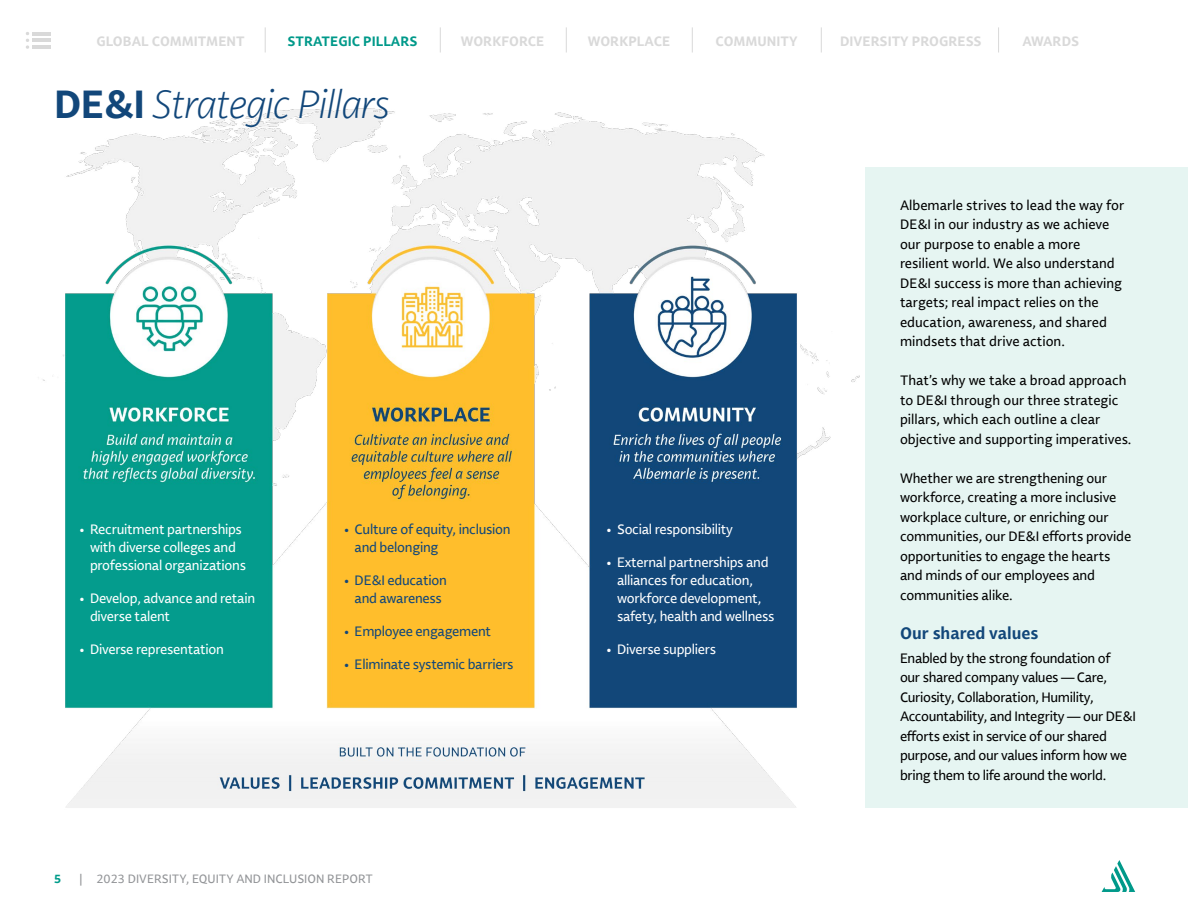
<style>
.page{position:relative;width:1188px;height:918px;background:#fff}
.page>*{position:absolute;margin:0;border:0;box-sizing:border-box;transform-origin:0 0}
.t1{font:italic 300 39px "Lemance";letter-spacing:-.02em;color:#12477a}
.t2{font:700 16.5px "Lemance";color:#12477a}
.t3{font:13.5px/19.5px "Lemance";letter-spacing:-.01em;color:#000}
.t4{font:13.5px/18px "Lemance";letter-spacing:-.02em;color:#fff}
.t5{font:13.5px/18px "Lemance";letter-spacing:-.02em;color:#12477a}
.t6{font:700 13.5px "Lemance";color:#d9d9d9}
.t7{font:700 13.5px "Lemance";color:#00998a}
.t8{font:12px "Lemance";color:#939598}
.t9{font:700 12px "Lemance";color:#009c8a}
.s1{font-weight:700;font-style:normal}
</style>
<div class="page">
<svg style="left:1102px;top:860px;width:33px;height:32px"></svg>
<hr style="left:33px;top:32px;width:18px;height:3px;background:#d9d9d9">
<hr style="left:33px;top:39px;width:18px;height:3px;background:#d9d9d9">
<svg style="left:26px;top:32px;width:3px;height:17px"></svg>
<hr style="left:33px;top:45px;width:18px;height:4px;background:#d9d9d9">
<svg style="left:265px;top:27px;width:1px;height:26px"></svg>
<svg style="left:440px;top:27px;width:1px;height:26px"></svg>
<svg style="left:566px;top:27px;width:1px;height:26px"></svg>
<svg style="left:692px;top:27px;width:1px;height:26px"></svg>
<svg style="left:821px;top:27px;width:1px;height:26px"></svg>
<svg style="left:998px;top:27px;width:1px;height:26px"></svg>
<img style="left:43px;top:108px;width:823px;height:700px">
<div style="left:866px;top:167px;width:322px;height:641px;background:#e6f5f2"></div>
<p class="t6" style="left:96px;top:32px;width:150px">GLOBAL COMMITMENT</p>
<p class="t7" style="left:287px;top:32px;width:132px">STRATEGIC PILLARS</p>
<p class="t6" style="left:461px;top:32px;width:85px">WORKFORCE</p>
<p class="t6" style="left:588px;top:32px;width:84px">WORKPLACE</p>
<p class="t6" style="left:716px;top:32px;width:83px">COMMUNITY</p>
<p class="t6" style="left:840px;top:32px;width:143px">DIVERSITY PROGRESS</p>
<p class="t6" style="left:1022px;top:32px;width:58px">AWARDS</p>
<h1 class="t1" style="left:54px;top:78px;width:337px"><span class="s1">DE&amp;I</span> Strategic Pillars</h1>
<p class="t4" style="left:90px;top:520px;width:158px;text-indent:-11px">• Recruitment partnerships with diverse colleges and professional organizations</p>
<p class="t4" style="left:90px;top:589px;width:167px;text-indent:-11px">• Develop, advance and retain diverse talent</p>
<p class="t4" style="left:80px;top:640px;width:146px">• Diverse representation</p>
<p class="t5" style="left:355px;top:520px;width:158px;text-indent:-11px">• Culture of equity, inclusion and belonging</p>
<p class="t5" style="left:344px;top:571px;width:104px;text-align:center">• DE&amp;I education and awareness</p>
<p class="t5" style="left:344px;top:622px;width:149px">• Employee engagement</p>
<p class="t5" style="left:344px;top:655px;width:171px">• Eliminate systemic barriers</p>
<p class="t9" style="left:54px;top:871px;width:9px">5</p>
<p class="t8" style="left:80px;top:871px;width:295px">| 2023 DIVERSITY, EQUITY AND INCLUSION REPORT</p>
<p class="t4" style="left:607px;top:520px;width:128px">• Social responsibility</p>
<p class="t4" style="left:617px;top:553px;width:159px;text-indent:-11px">• External partnerships and alliances for education, workforce development, safety, health and wellness</p>
<p class="t4" style="left:607px;top:640px;width:111px">• Diverse suppliers</p>
<p class="t3" style="left:900px;top:195px;width:226px">Albemarle strives to lead the way for DE&amp;I in our industry as we achieve our purpose to enable a more resilient world. We also understand DE&amp;I success is more than achieving targets; real impact relies on the education, awareness, and shared mindsets that drive action.</p>
<p class="t3" style="left:900px;top:371px;width:233px">That’s why we take a broad approach to DE&amp;I through our three strategic pillars, which each outline a clear objective and supporting imperatives.</p>
<p class="t3" style="left:900px;top:468px;width:233px">Whether we are strengthening our workforce, creating a more inclusive workplace culture, or enriching our communities, our DE&amp;I efforts provide opportunities to engage the hearts and minds of our employees and communities alike.</p>
<p class="t2" style="left:900px;top:622px;width:140px">Our shared values</p>
<p class="t3" style="left:900px;top:648px;width:237px">Enabled by the strong foundation of<br>our shared company values — Care, Curiosity, Collaboration, Humility, Accountability, and Integrity — our DE&amp;I efforts exist in service of our shared purpose, and our values inform how we bring them to life around the world.</p>
</div>
